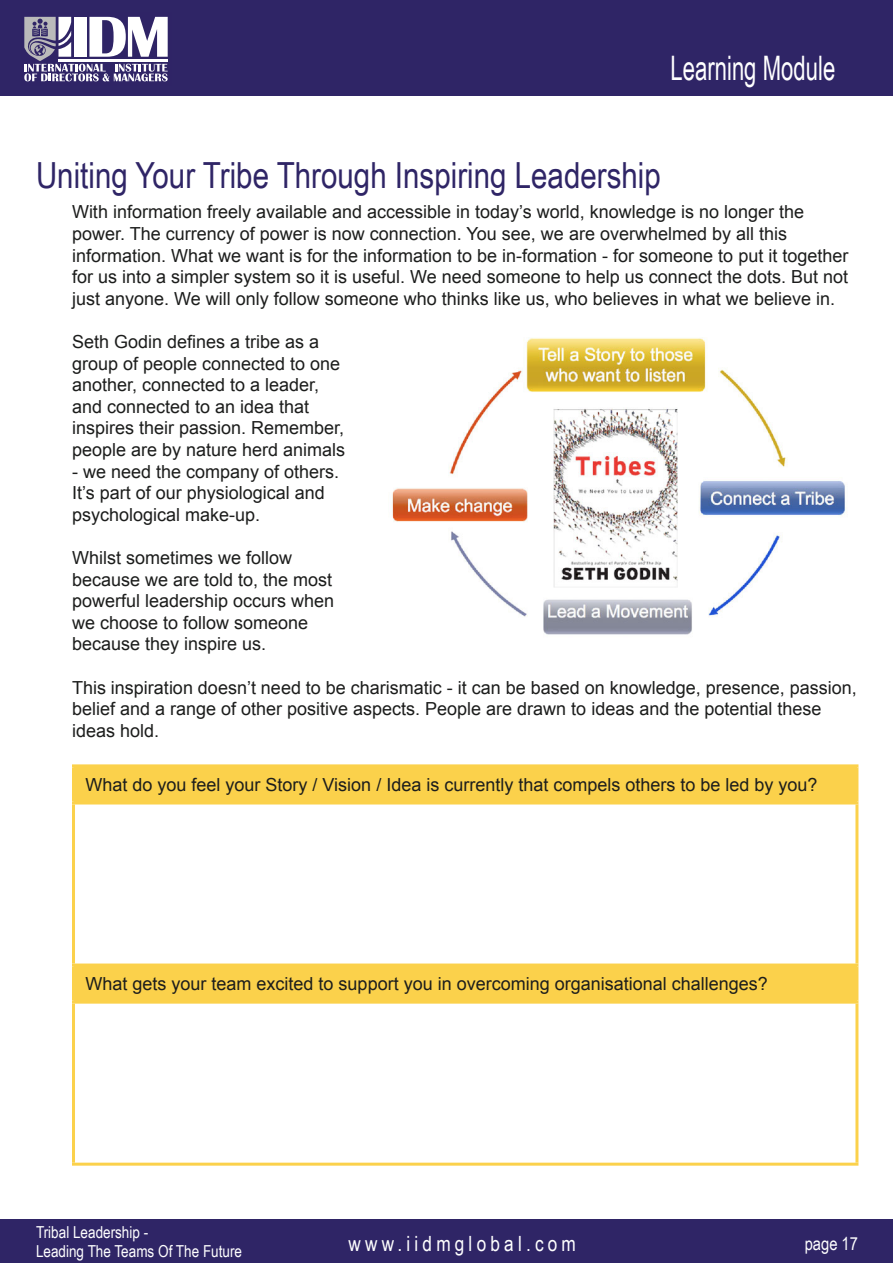
<style>
.page{position:relative;width:893px;height:1263px;background:#fff}
.page>*{position:absolute;margin:0;border:0;box-sizing:border-box;transform-origin:0 0}
.Heading{font:36px "Arial Narrow";color:#2f2566}
.t1{font:33.75px "Arial Narrow";color:#fff;scale:.8 1}
.t2{font:21px "Arial Narrow";letter-spacing:.2em;color:#fff}
.t3{font:18px/21.6px "Arial";color:#1c1d1c}
.t4{font:18px "Arial Narrow";color:#fff}
.t5{font:16.5px/19.8px "Arial Narrow";color:#fff}
</style>
<div class="page">
<div style="left:0;top:1219px;width:893px;height:44px;background:#2f2566"></div>
<div style="left:0;top:0;width:893px;height:96px;background:#2f2566"></div>
<svg style="left:24px;top:17px;width:144px;height:64px"></svg>
<svg style="left:75px;top:767px;width:780px;height:234px"></svg>
<hr style="left:72px;top:764px;width:786px;height:3px;background:#fbd14b">
<hr style="left:72px;top:767px;width:3px;height:34px;background:#fbd14b">
<hr style="left:855px;top:767px;width:3px;height:34px;background:#fbd14b">
<hr style="left:72px;top:801px;width:786px;height:3px;background:#fbd14b">
<hr style="left:72px;top:804px;width:3px;height:159px;background:#fbd14b">
<hr style="left:855px;top:804px;width:3px;height:159px;background:#fbd14b">
<hr style="left:72px;top:963px;width:786px;height:3px;background:#fbd14b">
<hr style="left:72px;top:966px;width:3px;height:35px;background:#fbd14b">
<hr style="left:855px;top:966px;width:3px;height:35px;background:#fbd14b">
<hr style="left:72px;top:1001px;width:786px;height:3px;background:#fbd14b">
<hr style="left:72px;top:1004px;width:3px;height:159px;background:#fbd14b">
<hr style="left:855px;top:1004px;width:3px;height:159px;background:#fbd14b">
<hr style="left:72px;top:1163px;width:786px;height:3px;background:#fbd14b">
<img style="left:392px;top:338px;width:455px;height:297px">
<h2 class="t1" style="left:670px;top:44px;width:208px">Learning Module</h2>
<p class="Heading" style="left:36px;top:149px;width:626px">Uniting Your Tribe Through Inspiring Leadership</p>
<p class="t3" style="left:72px;top:201px;width:778px">With information freely available and accessible in today’s world, knowledge is no longer the power. The currency of power is now connection. You see, we are overwhelmed by all this information. What we want is for the information to be in-formation - for someone to put it together for us into a simpler system so it is useful. We need someone to help us connect the dots. But not just anyone. We will only follow someone who thinks like us, who believes in what we believe in.</p>
<p class="t3" style="left:72px;top:331px;width:275px">Seth Godin defines a tribe as a group of people connected to one another, connected to a leader, and connected to an idea that inspires their passion. Remember, people are by nature herd animals</p>
<p class="t3" style="left:72px;top:461px;width:269px">- we need the company of others.<br>It’s part of our physiological and psychological make-up.</p>
<p class="t3" style="left:72px;top:547px;width:264px">Whilst sometimes we follow because we are told to, the most powerful leadership occurs when we choose to follow someone because they inspire us.</p>
<p class="t3" style="left:72px;top:677px;width:786px">This inspiration doesn’t need to be charismatic - it can be based on knowledge, presence, passion, belief and a range of other positive aspects. People are drawn to ideas and the potential these ideas hold.</p>
<p class="t3" style="left:86px;top:774px;width:734px">What do you feel your Story / Vision / Idea is currently that compels others to be led by you?</p>
<p class="t3" style="left:86px;top:973px;width:684px">What gets your team excited to support you in overcoming organisational challenges?</p>
<p class="t5" style="left:36px;top:1221px;width:208px">Tribal Leadership -<br>Leading The Teams Of The Future</p>
<p class="t2" style="left:349px;top:1228px;width:229px">www.iidmglobal.com</p>
<p class="t4" style="left:805px;top:1230px;width:55px">page 17</p>
</div>
